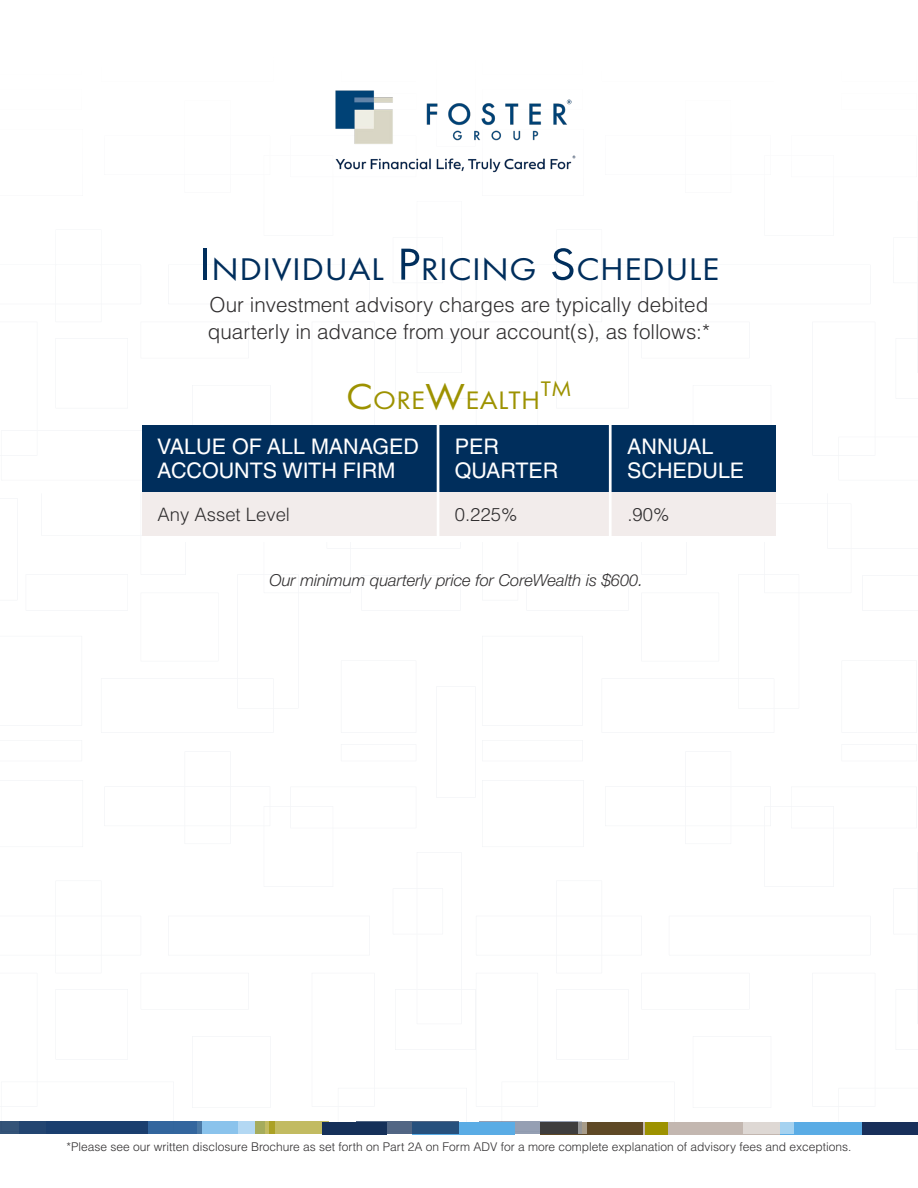
<style>
.page{position:relative;width:918px;height:1188px;background:#fff}
.page>*{position:absolute;margin:0;border:0;box-sizing:border-box;transform-origin:0 0}
.t1{font:32.55px "Futura PT";letter-spacing:.015em;color:#002e5c;scale:1.1 1}
.t2{font:26.25px "Futura PT";letter-spacing:.015em;color:#9d9200;scale:1.1 1}
.t3{font:21.9px "Futura PT";color:#9d9200;scale:1.1 1}
.t4{font:21.45px/24.2px "Helvetica LT Std";color:#fff}
.t5{font:300 20.7px/27px "Helvetica LT Std";color:#312f30}
.t6{font:300 18.45px "Helvetica LT Std";color:#312f30}
.t7{font:italic 300 16.5px "Helvetica Neue";color:#312f30}
.t8{font:300 12px "Helvetica LT Std";color:#312f30}
.s1{font-size:46.5px}
.s2{font-size:37.5px}
</style>
<div class="page">
<div style="left:772px;top:1122px;width:146px;height:12px;background:#182f5a"></div>
<div style="left:644px;top:1122px;width:218px;height:12px;background:#5aace5"></div>
<div style="left:47px;top:1122px;width:218px;height:12px;background:#b3d8f3"></div>
<div style="left:19px;top:1122px;width:218px;height:12px;background:#8ac3ec"></div>
<svg style="left:0;top:1122px;width:202px;height:12px;background:#254c7c"></svg>
<div style="left:561px;top:1122px;width:218px;height:12px;background:#c3b7b0"></div>
<div style="left:645px;top:1122px;width:22px;height:12px;background:#9d9200"></div>
<svg style="left:255px;top:1122px;width:67px;height:12px"></svg>
<div style="left:269px;top:1122px;width:6px;height:12px;background:#aba124"></div>
<div style="left:540px;top:1122px;width:102px;height:12px;background:#5f4926"></div>
<svg style="left:515px;top:1122px;width:63px;height:12px"></svg>
<div style="left:412px;top:1122px;width:103px;height:12px;background:#5aace5"></div>
<svg style="left:387px;top:1122px;width:72px;height:12px"></svg>
<div style="left:322px;top:1122px;width:65px;height:12px;background:#153059"></div>
<svg style="left:743px;top:1122px;width:51px;height:12px"></svg>
<svg style="left:578px;top:1122px;width:9px;height:12px"></svg>
<div style="left:142px;top:425px;width:634px;height:68px;background:#002e5c"></div>
<div style="left:142px;top:493px;width:634px;height:43px;background:#f2eceb"></div>
<hr style="left:437px;top:424px;width:2px;height:112px;background:#fff">
<hr style="left:609px;top:424px;width:3px;height:112px;background:#fff">
<img style="left:335px;top:90px;width:241px;height:83px">
<p class="t1" style="left:198px;top:250px;width:475px"><span class="s1">I</span>NDIVI DUAL <span class="s1">P</span>RICI NG <span class="s1">S</span>CHEDULE</p>
<p class="t5" style="left:208px;top:291px;width:504px">Our investment advisory charges are typically debited quarterly in advance from your account(s), as follows:*</p>
<p class="t2" style="left:346px;top:385px;width:178px"><span class="s2">C</span>ORE<span class="s2">W</span>EALTH</p>
<p class="t3" style="left:541px;top:376px;width:30px">TM</p>
<p class="t4" style="left:157px;top:435px;width:263px">VALUE OF ALL MANAGED<br>ACCOUNTS WITH FIRM</p>
<p class="t4" style="left:455px;top:435px;width:46px">PER</p>
<p class="t4" style="left:455px;top:459px;width:105px">QUARTER</p>
<p class="t4" style="left:627px;top:435px;width:119px">ANNUAL<br>SCHEDULE</p>
<p class="t6" style="left:158px;top:503px;width:134px">Any Asset Level</p>
<p class="t6" style="left:455px;top:503px;width:64px">0.225%</p>
<p class="t6" style="left:627px;top:503px;width:44px">.90%</p>
<p class="t7" style="left:269px;top:567px;width:375px">Our minimum quarterly price for CoreWealth is $600.</p>
<p class="t8" style="left:67px;top:1140px;width:786px">*Please see our written disclosure Brochure as set forth on Part 2A on Form ADV for a more complete explanation of advisory fees and exceptions.</p>
</div>
